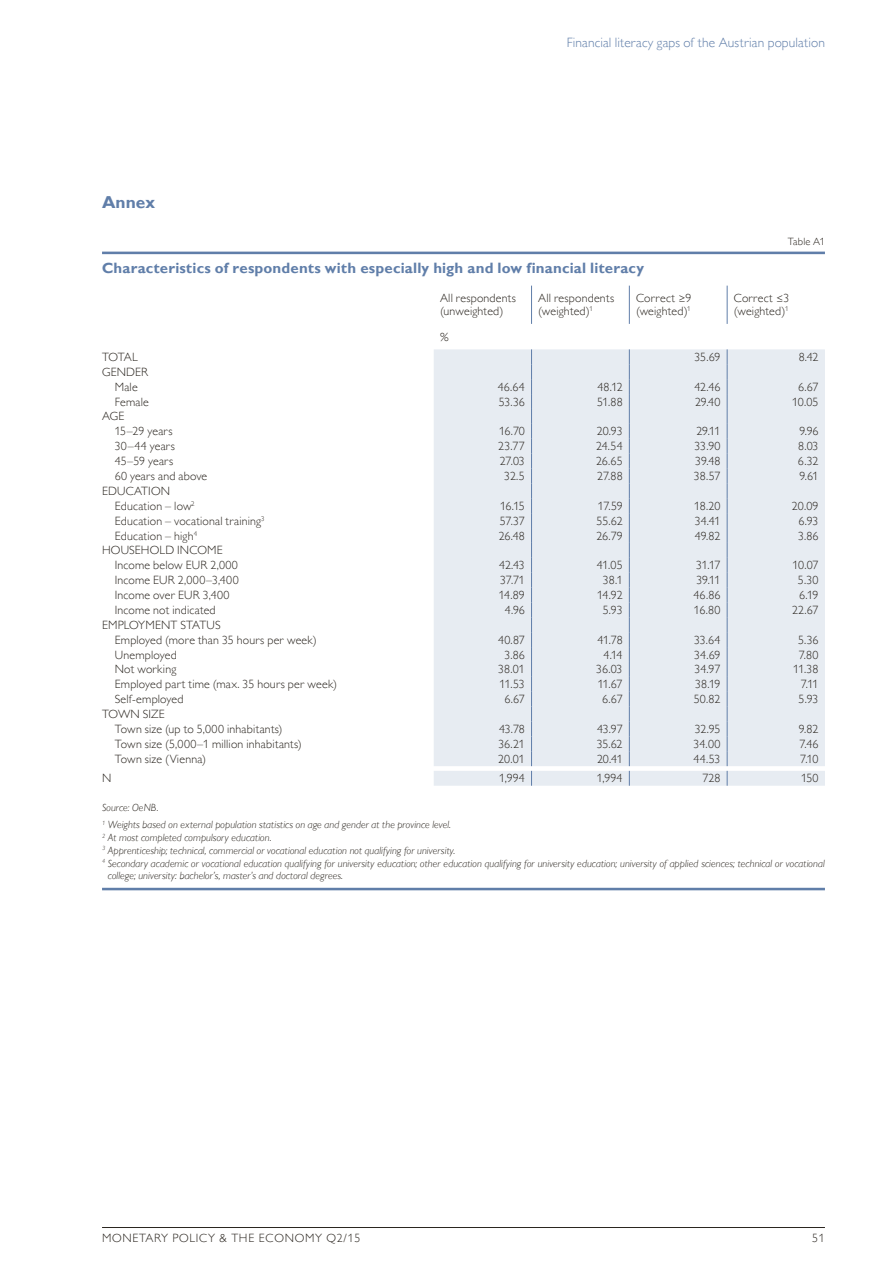
<style>
.page{position:relative;width:893px;height:1263px;background:#fff}
.page>*{position:absolute;margin:0;border:0;box-sizing:border-box;transform-origin:0 0}
.t1{font:700 17.25px "Gill Sans MT Pro";color:#607ea9}
.t2{font:700 15px "Gill Sans MT Pro";letter-spacing:.01em;color:#607ea9}
.t3{font:300 13.5px "Gill Sans MT Pro";letter-spacing:.01em;color:#607ea9}
.t4{font:300 12px/14.9px "Gill Sans MT Pro";letter-spacing:.015em;color:#2b2620}
.t5{font:300 12px "Gill Sans MT Pro";letter-spacing:.06em;color:#2b2620}
.t6{font:italic 300 12px "Gill Sans MT Pro";color:#2b2620}
.t7{font:italic 300 10.5px/17px "Gill Sans MT Pro";letter-spacing:.01em;color:#2b2620}
.t8{font:300 10.5px "Gill Sans MT Pro";letter-spacing:.02em;color:#2b2620}
</style>
<div class="page">
<hr style="left:102px;top:1227px;width:723px;height:1px;background:#2b2620">
<div style="left:434px;top:349px;width:391px;height:437px;background:#e7ecf2"></div>
<svg style="left:531px;top:349px;width:1px;height:437px"></svg>
<svg style="left:629px;top:349px;width:1px;height:437px"></svg>
<svg style="left:727px;top:349px;width:1px;height:437px"></svg>
<hr style="left:531px;top:286px;width:1px;height:38px;background:#607ea9">
<hr style="left:629px;top:286px;width:1px;height:38px;background:#607ea9">
<hr style="left:727px;top:286px;width:1px;height:38px;background:#607ea9">
<hr style="left:102px;top:252px;width:723px;height:2px;background:#607ea9">
<hr style="left:102px;top:888px;width:723px;height:2px;background:#607ea9">
<h1 class="t1" style="left:102px;top:192px;width:55px">Annex</h1>
<p class="t3" style="left:567px;top:35px;width:260px">Financial literacy gaps of the Austrian population</p>
<p class="t8" style="left:788px;top:235px;width:38px">Table A1</p>
<p class="t2" style="left:102px;top:258px;width:543px">Characteristics of respondents with especially high and low financial literacy</p>
<p class="t4" style="left:440px;top:292px;width:77px;line-height:12.8px">All respondents (unweighted)</p>
<p class="t4" style="left:538px;top:292px;width:77px;line-height:12.8px">All respondents (weighted)<sup>1</sup></p>
<p class="t4" style="left:636px;top:292px;width:57px;line-height:12.8px">Correct ≥9 (weighted)<sup>1</sup></p>
<p class="t4" style="left:734px;top:292px;width:57px;line-height:12.8px">Correct ≤3 (weighted)<sup>1</sup></p>
<p class="t6" style="left:440px;top:329px;width:10px">%</p>
<p class="t4" style="left:102px;top:349px;width:37px">TOTAL</p>
<p class="t4" style="left:694px;top:349px;width:27px">35.69</p>
<p class="t4" style="left:799px;top:349px;width:21px">8.42</p>
<p class="t4" style="left:102px;top:364px;width:48px;text-align:center">GENDER<br>Male</p>
<p class="t4" style="left:498px;top:379px;width:29px">46.64</p>
<p class="t4" style="left:597px;top:379px;width:27px">48.12</p>
<p class="t4" style="left:694px;top:379px;width:27px">42.46</p>
<p class="t4" style="left:798px;top:379px;width:22px">6.67</p>
<p class="t4" style="left:115px;top:394px;width:36px">Female</p>
<p class="t4" style="left:499px;top:394px;width:28px">53.36</p>
<p class="t4" style="left:597px;top:394px;width:27px">51.88</p>
<p class="t4" style="left:695px;top:394px;width:27px">29.40</p>
<p class="t4" style="left:792px;top:394px;width:28px">10.05</p>
<p class="t4" style="left:115px;top:409px;width:59px;text-indent:-13px">AGE<br>15–29 years</p>
<p class="t4" style="left:499px;top:424px;width:27px">16.70</p>
<p class="t4" style="left:597px;top:424px;width:27px">20.93</p>
<p class="t4" style="left:696px;top:424px;width:26px">29.11</p>
<p class="t4" style="left:799px;top:424px;width:21px">9.96</p>
<p class="t4" style="left:115px;top:439px;width:62px">30–44 years</p>
<p class="t4" style="left:498px;top:439px;width:28px">23.77</p>
<p class="t4" style="left:596px;top:439px;width:28px">24.54</p>
<p class="t4" style="left:695px;top:439px;width:27px">33.90</p>
<p class="t4" style="left:798px;top:439px;width:22px">8.03</p>
<p class="t4" style="left:115px;top:453px;width:60px">45–59 years</p>
<p class="t4" style="left:500px;top:453px;width:27px">27.03</p>
<p class="t4" style="left:596px;top:453px;width:28px">26.65</p>
<p class="t4" style="left:695px;top:453px;width:27px">39.48</p>
<p class="t4" style="left:798px;top:453px;width:22px">6.32</p>
<p class="t4" style="left:115px;top:468px;width:94px">60 years and above</p>
<p class="t4" style="left:504px;top:468px;width:22px">32.5</p>
<p class="t4" style="left:597px;top:468px;width:27px">27.88</p>
<p class="t4" style="left:694px;top:468px;width:28px">38.57</p>
<p class="t4" style="left:799px;top:468px;width:21px">9.61</p>
<p class="t4" style="left:115px;top:483px;width:81px;text-indent:-13px">EDUCATION<br>Education – low<sup>2</sup></p>
<p class="t4" style="left:500px;top:498px;width:26px">16.15</p>
<p class="t4" style="left:598px;top:498px;width:26px">17.59</p>
<p class="t4" style="left:694px;top:498px;width:28px">18.20</p>
<p class="t4" style="left:792px;top:498px;width:28px">20.09</p>
<p class="t4" style="left:115px;top:513px;width:151px">Education – vocational training<sup>3</sup></p>
<p class="t4" style="left:500px;top:513px;width:27px">57.37</p>
<p class="t4" style="left:597px;top:513px;width:28px">55.62</p>
<p class="t4" style="left:695px;top:513px;width:27px">34.41</p>
<p class="t4" style="left:798px;top:513px;width:22px">6.93</p>
<p class="t4" style="left:115px;top:528px;width:84px">Education – high<sup>4</sup></p>
<p class="t4" style="left:499px;top:528px;width:28px">26.48</p>
<p class="t4" style="left:596px;top:528px;width:28px">26.79</p>
<p class="t4" style="left:695px;top:528px;width:27px">49.82</p>
<p class="t4" style="left:798px;top:528px;width:22px">3.86</p>
<p class="t4" style="left:115px;top:543px;width:125px;text-indent:-13px">HOUSEHOLD INCOME<br>Income below EUR 2,000</p>
<p class="t4" style="left:499px;top:558px;width:27px">42.43</p>
<p class="t4" style="left:597px;top:558px;width:27px">41.05</p>
<p class="t4" style="left:696px;top:558px;width:26px">31.17</p>
<p class="t4" style="left:792px;top:558px;width:28px">10.07</p>
<p class="t4" style="left:115px;top:572px;width:125px">Income EUR 2,000–3,400</p>
<p class="t4" style="left:500px;top:572px;width:26px">37.71</p>
<p class="t4" style="left:603px;top:572px;width:21px">38.1</p>
<p class="t4" style="left:696px;top:572px;width:26px">39.11</p>
<p class="t4" style="left:798px;top:572px;width:22px">5.30</p>
<p class="t4" style="left:115px;top:587px;width:116px">Income over EUR 3,400</p>
<p class="t4" style="left:499px;top:587px;width:28px">14.89</p>
<p class="t4" style="left:597px;top:587px;width:27px">14.92</p>
<p class="t4" style="left:693px;top:587px;width:28px">46.86</p>
<p class="t4" style="left:799px;top:587px;width:21px">6.19</p>
<p class="t4" style="left:115px;top:602px;width:102px">Income not indicated</p>
<p class="t4" style="left:505px;top:602px;width:21px">4.96</p>
<p class="t4" style="left:603px;top:602px;width:21px">5.93</p>
<p class="t4" style="left:694px;top:602px;width:28px">16.80</p>
<p class="t4" style="left:792px;top:602px;width:28px">22.67</p>
<p class="t4" style="left:115px;top:617px;width:203px;text-indent:-13px">EMPLOYMENT STATUS<br>Employed (more than 35 hours per week)</p>
<p class="t4" style="left:498px;top:632px;width:28px">40.87</p>
<p class="t4" style="left:597px;top:632px;width:27px">41.78</p>
<p class="t4" style="left:694px;top:632px;width:28px">33.64</p>
<p class="t4" style="left:798px;top:632px;width:22px">5.36</p>
<p class="t4" style="left:115px;top:647px;width:63px">Unemployed</p>
<p class="t4" style="left:504px;top:647px;width:22px">3.86</p>
<p class="t4" style="left:604px;top:647px;width:21px">4.14</p>
<p class="t4" style="left:694px;top:647px;width:28px">34.69</p>
<p class="t4" style="left:799px;top:647px;width:21px">7.80</p>
<p class="t4" style="left:115px;top:662px;width:63px">Not working</p>
<p class="t4" style="left:498px;top:662px;width:28px">38.01</p>
<p class="t4" style="left:596px;top:662px;width:28px">36.03</p>
<p class="t4" style="left:695px;top:662px;width:27px">34.97</p>
<p class="t4" style="left:793px;top:662px;width:27px">11.38</p>
<p class="t4" style="left:115px;top:677px;width:224px">Employed part time (max. 35 hours per week)</p>
<p class="t4" style="left:500px;top:677px;width:27px">11.53</p>
<p class="t4" style="left:598px;top:677px;width:26px">11.67</p>
<p class="t4" style="left:695px;top:677px;width:27px">38.19</p>
<p class="t4" style="left:801px;top:677px;width:19px">7.11</p>
<p class="t4" style="left:115px;top:692px;width:70px">Self-employed</p>
<p class="t4" style="left:504px;top:692px;width:22px">6.67</p>
<p class="t4" style="left:602px;top:692px;width:22px">6.67</p>
<p class="t4" style="left:694px;top:692px;width:28px">50.82</p>
<p class="t4" style="left:799px;top:692px;width:21px">5.93</p>
<p class="t4" style="left:115px;top:706px;width:169px;text-indent:-13px">TOWN SIZE<br>Town size (up to 5,000 inhabitants)</p>
<p class="t4" style="left:499px;top:721px;width:27px">43.78</p>
<p class="t4" style="left:597px;top:721px;width:27px">43.97</p>
<p class="t4" style="left:695px;top:721px;width:27px">32.95</p>
<p class="t4" style="left:799px;top:721px;width:21px">9.82</p>
<p class="t4" style="left:115px;top:736px;width:189px">Town size (5,000–1 million inhabitants)</p>
<p class="t4" style="left:498px;top:736px;width:28px">36.21</p>
<p class="t4" style="left:597px;top:736px;width:27px">35.62</p>
<p class="t4" style="left:694px;top:736px;width:28px">34.00</p>
<p class="t4" style="left:799px;top:736px;width:21px">7.46</p>
<p class="t4" style="left:115px;top:751px;width:93px">Town size (Vienna)</p>
<p class="t4" style="left:498px;top:751px;width:28px">20.01</p>
<p class="t4" style="left:597px;top:751px;width:27px">20.41</p>
<p class="t4" style="left:694px;top:751px;width:28px">44.53</p>
<p class="t4" style="left:800px;top:751px;width:20px">7.10</p>
<p class="t4" style="left:102px;top:771px;width:11px">N</p>
<p class="t4" style="left:499px;top:771px;width:27px">1,994</p>
<p class="t4" style="left:597px;top:771px;width:27px">1,994</p>
<p class="t4" style="left:702px;top:771px;width:20px">728</p>
<p class="t4" style="left:801px;top:771px;width:19px">150</p>
<p class="t7" style="left:102px;top:799px;width:350px">Source: OeNB.<br><sup>1</sup> Weights based on external population statistics on age and gender at the province level.</p>
<p class="t7" style="left:102px;top:829px;width:171px"><sup>2</sup> At most completed compulsory education.</p>
<p class="t7" style="left:102px;top:841px;width:355px"><sup>3</sup> Apprenticeship; technical, commercial or vocational education not qualifying for university.</p>
<p class="t7" style="left:102px;top:854px;width:724px"><sup>4</sup> Secondary academic or vocational education qualifying for university education; other education qualifying for university education; university of applied sciences; technical or vocational</p>
<p class="t7" style="left:108px;top:867px;width:237px">college; university: bachelor’s, master’s and doctoral degrees.</p>
<p class="t5" style="left:102px;top:1231px;width:260px">MONETARY POLICY &amp; THE ECONOMY Q2/15</p>
<p class="t4" style="left:812px;top:1230px;width:14px">51</p>
</div>
